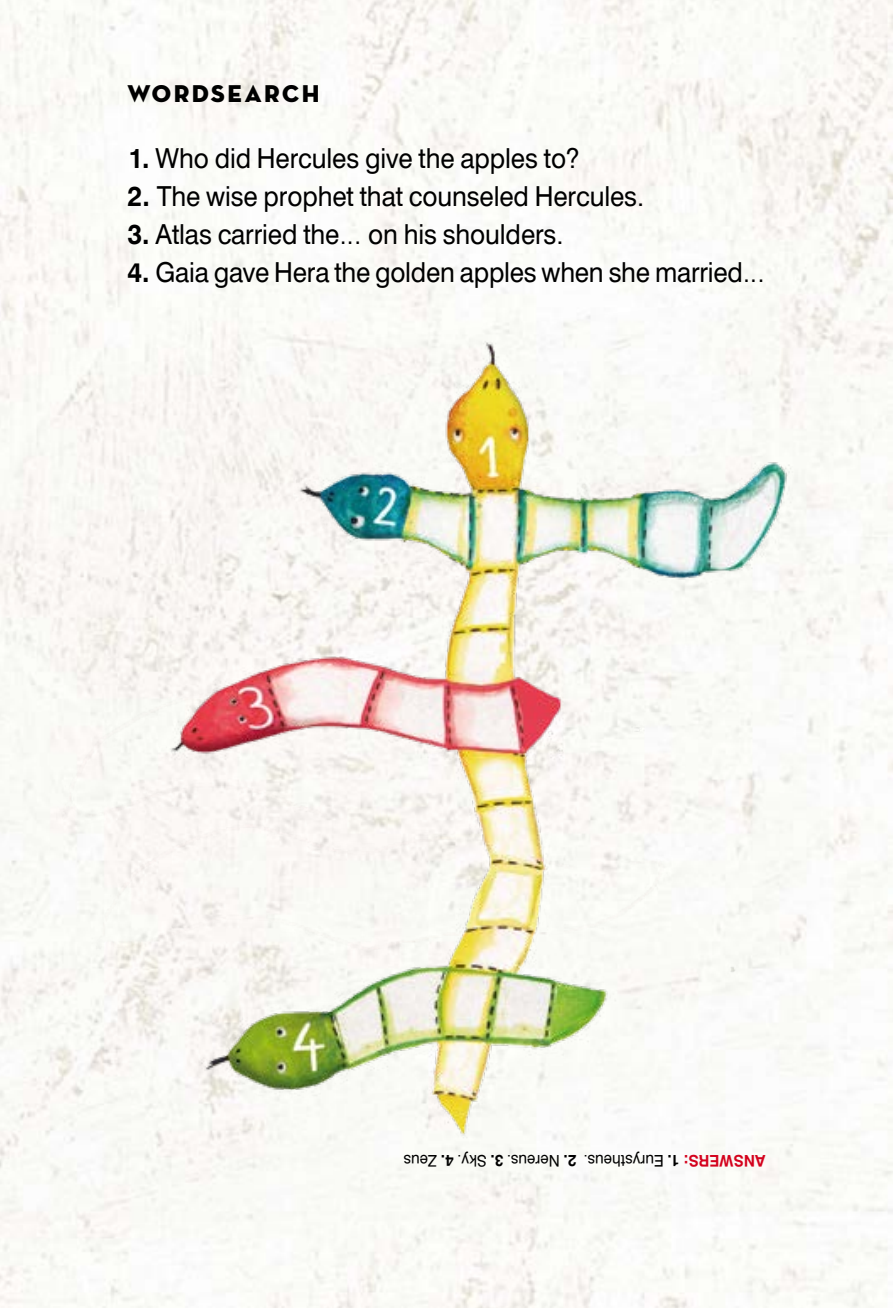
<style>
.page{position:relative;width:893px;height:1308px;background:#fff}
.page>*{position:absolute;margin:0;border:0;box-sizing:border-box;transform-origin:0 0}
.t1{font:27px "UB Helvetica";letter-spacing:-.005em;color:#000;scale:.95 1}
.t2{font:24.75px "Neutraface Display Titling";letter-spacing:.1em;color:#000}
.t3{font:15.75px "UB Helvetica";color:#000;scale:.95 1}
.s1{font-family:"UB Helvetica Bold"}
.s2{font-family:"UB Helvetica Bold";color:#d4021d}
</style>
<div class="page">
<img style="left:0;top:0;width:893px;height:1307px">
<img style="left:0;top:290px;width:829px;height:934px">
<p class="t2" style="left:128px;top:74px;width:194px">WORDSEARCH</p>
<p class="t1" style="left:128px;top:141px;width:477px"><span class="s1">1.</span> Who did Hercules give the apples to?</p>
<p class="t1" style="left:128px;top:180px;width:545px"><span class="s1">2.</span> The wise prophet that counseled Hercules.</p>
<p class="t1" style="left:128px;top:218px;width:460px"><span class="s1">3.</span> Atlas carried the… on his shoulders.</p>
<p class="t1" style="left:128px;top:256px;width:673px"><span class="s1">4.</span> Gaia gave Hera the golden apples when she married…</p>
<p class="t3" style="left:765px;top:1170px;width:382px;rotate:-180deg"><span class="s2">ANSWERS:</span> <span class="s1">1.</span> Eurystheus. <span class="s1">2.</span> Nereus. <span class="s1">3.</span> Sky. <span class="s1">4.</span> Zeus</p>
</div>
